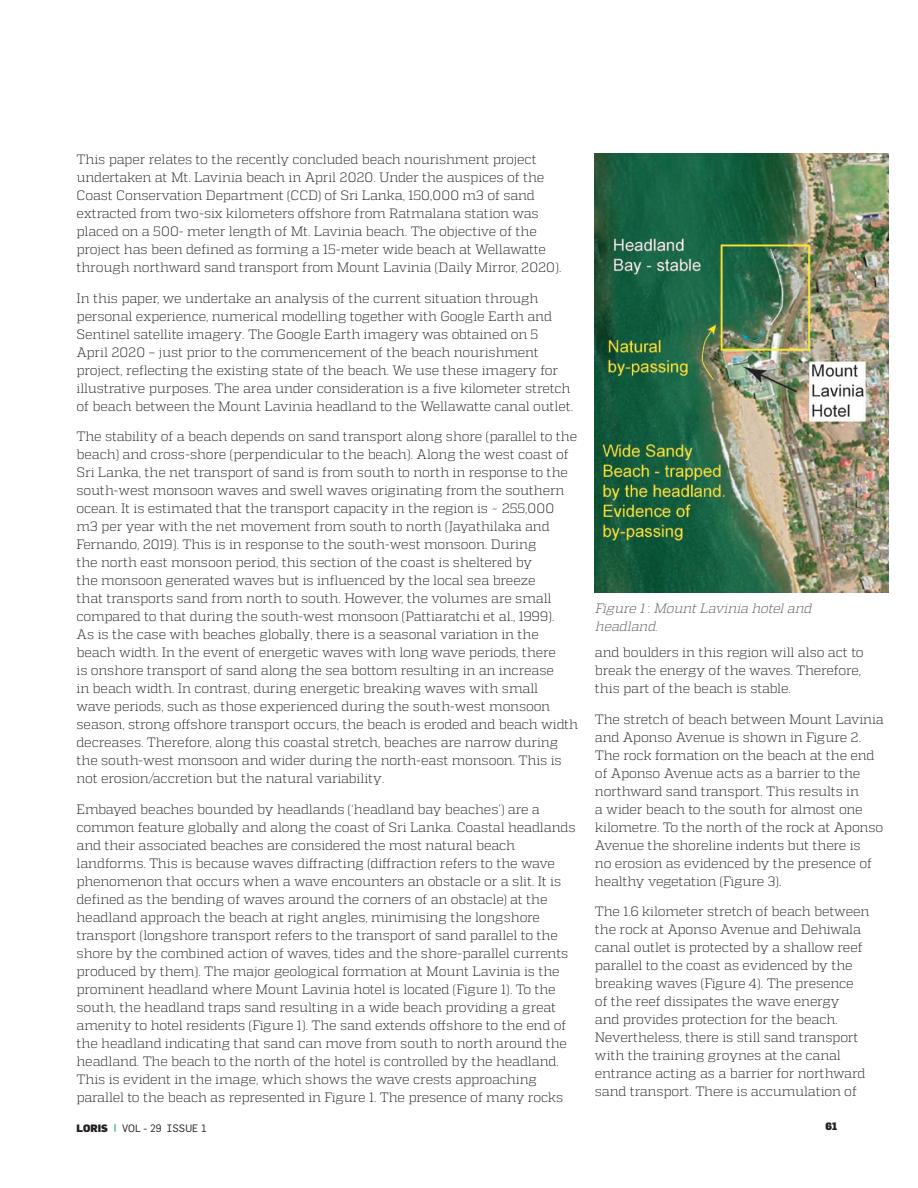
<style>
.page{position:relative;width:918px;height:1188px;background:#fff}
.page>*{position:absolute;margin:0;border:0;box-sizing:border-box;transform-origin:0 0}
.t1{font:300 13.5px/18px "Quadon";letter-spacing:-.01em;color:#231f20}
.t2{font:italic 300 13.5px/18px "Quadon";color:#57585a}
.t3{font:10.5px "Flama";letter-spacing:.01em;color:#231f20}
.t4{font:900 10.5px "Flama";color:#231f20}
.s1{font-style:normal}
</style>
<div class="page">
<img style="left:595px;top:153px;width:293px;height:440px">
<p class="t1" style="left:77px;top:151px;width:487px">This paper relates to the recently concluded beach nourishment project undertaken at Mt. Lavinia beach in April 2020. Under the auspices of the Coast Conservation Department (CCD) of Sri Lanka, 150,000 m3 of sand extracted from two-six kilometers offshore from Ratmalana station was placed on a 500- meter length of Mt. Lavinia beach. The objective of the project has been defined as forming a 15-meter wide beach at Wellawatte through northward sand transport from Mount Lavinia (Daily Mirror, 2020).</p>
<p class="t1" style="left:77px;top:290px;width:498px">In this paper, we undertake an analysis of the current situation through personal experience, numerical modelling together with Google Earth and Sentinel satellite imagery. The Google Earth imagery was obtained on 5<br>April 2020 – just prior to the commencement of the beach nourishment project, reflecting the existing state of the beach. We use these imagery for illustrative purposes. The area under consideration is a five kilometer stretch of beach between the Mount Lavinia headland to the Wellawatte canal outlet.</p>
<p class="t1" style="left:77px;top:429px;width:503px">The stability of a beach depends on sand transport along shore (parallel to the beach) and cross-shore (perpendicular to the beach). Along the west coast of Sri Lanka, the net transport of sand is from south to north in response to the south-west monsoon waves and swell waves originating from the southern ocean. It is estimated that the transport capacity in the region is ˜ 255,000 m3 per year with the net movement from south to north (Jayathilaka and Fernando, 2019). This is in response to the south-west monsoon. During<br>the north east monsoon period, this section of the coast is sheltered by<br>the monsoon generated waves but is influenced by the local sea breeze<br>that transports sand from north to south. However, the volumes are small compared to that during the south-west monsoon (Pattiaratchi et al., 1999).<br>As is the case with beaches globally, there is a seasonal variation in the beach width. In the event of energetic waves with long wave periods, there<br>is onshore transport of sand along the sea bottom resulting in an increase<br>in beach width. In contrast, during energetic breaking waves with small<br>wave periods, such as those experienced during the south-west monsoon season, strong offshore transport occurs, the beach is eroded and beach width decreases. Therefore, along this coastal stretch, beaches are narrow during the south-west monsoon and wider during the north-east monsoon. This is not erosion/accretion but the natural variability.</p>
<p class="t1" style="left:77px;top:801px;width:501px">Embayed beaches bounded by headlands (‘headland bay beaches’) are a common feature globally and along the coast of Sri Lanka. Coastal headlands and their associated beaches are considered the most natural beach landforms. This is because waves diffracting (diffraction refers to the wave phenomenon that occurs when a wave encounters an obstacle or a slit. It is defined as the bending of waves around the corners of an obstacle) at the headland approach the beach at right angles, minimising the longshore transport (longshore transport refers to the transport of sand parallel to the shore by the combined action of waves, tides and the shore-parallel currents produced by them). The major geological formation at Mount Lavinia is the prominent headland where Mount Lavinia hotel is located (Figure 1). To the south, the headland traps sand resulting in a wide beach providing a great amenity to hotel residents (Figure 1). The sand extends offshore to the end of the headland indicating that sand can move from south to north around the headland. The beach to the north of the hotel is controlled by the headland.<br>This is evident in the image, which shows the wave crests approaching parallel to the beach as represented in Figure 1. The presence of many rocks</p>
<p class="t2" style="left:595px;top:600px;width:221px">Figure 1 <span class="s1">:</span> Mount Lavinia hoteland headland.</p>
<p class="t1" style="left:595px;top:644px;width:270px">and boulders in this region will also act to break the energy of the waves. Therefore, this part of the beach is stable.</p>
<p class="t1" style="left:595px;top:711px;width:290px">The stretch of beach between Mount Lavinia and Aponso Avenue is shown in Figure 2.<br>The rock formation on the beach at the end of Aponso Avenue acts as a barrier to the northward sand transport. This results in<br>a wider beach to the south for almost one kilometre. To the north of the rock at Aponso Avenue the shoreline indents but there is<br>no erosion as evidenced by the presence of healthy vegetation (Figure 3).</p>
<p class="t1" style="left:595px;top:904px;width:276px">The 1.6 kilometer stretch of beach between the rock at Aponso Avenue and Dehiwala canal outlet is protected by a shallow reef parallel to the coast as evidenced by the breaking waves (Figure 4). The presence of the reef dissipates the wave energy<br>and provides protection for the beach.<br>Nevertheless, there is still sand transport with the training groynes at the canal entrance acting as a barrier for northward sand transport. There is accumulation of</p>
<p class="t4" style="left:77px;top:1121px;width:33px">LORIS</p>
<p class="t3" style="left:122px;top:1124px;width:86px">VOL - 29 ISSUE 1</p>
<p class="t4" style="left:825px;top:1120px;width:14px">61</p>
</div>
